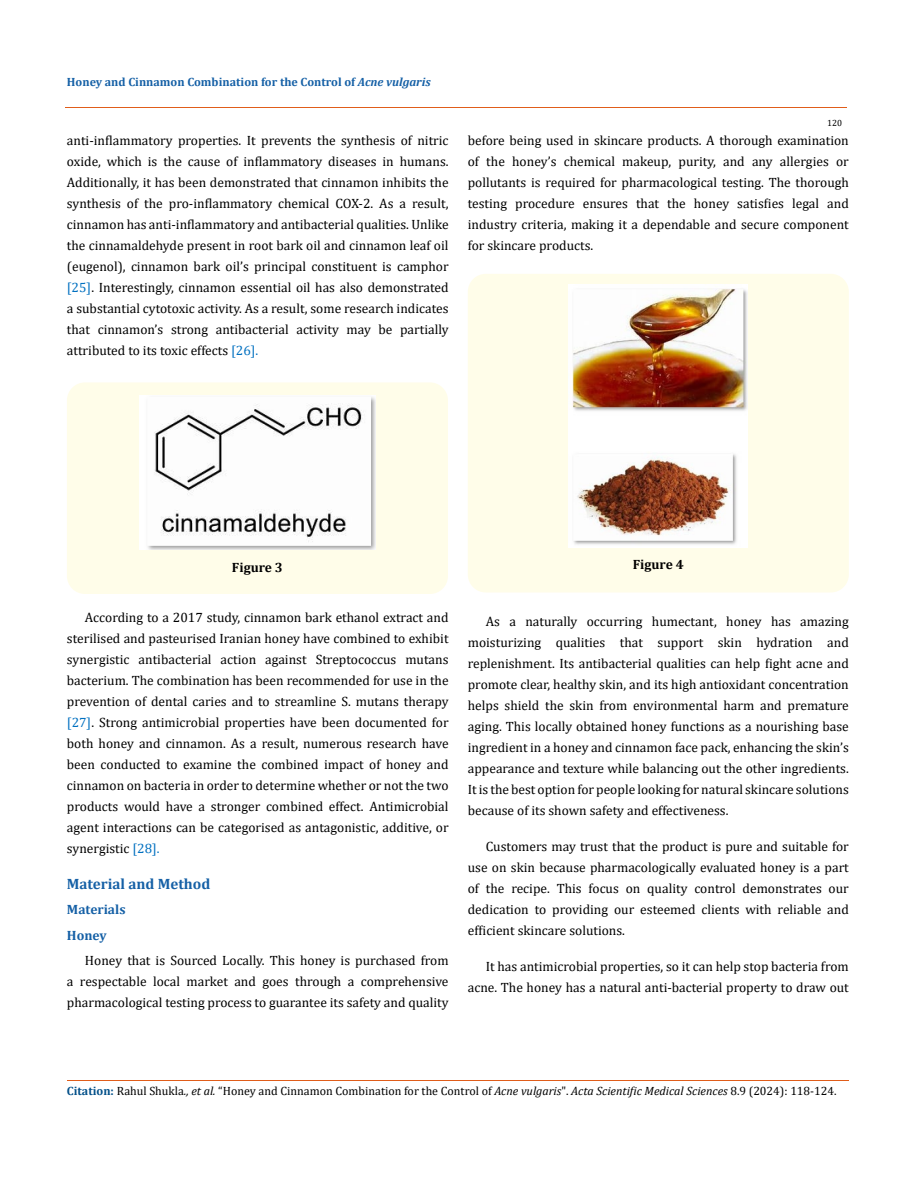
<style>
.page{position:relative;width:917px;height:1188px;background:#fff}
.page>*{position:absolute;margin:0;border:0;box-sizing:border-box;transform-origin:0 0}
.t1{font:700 15px "Cambria";color:#1560a6}
.t2{font:13.5px/21px "Cambria";color:#000;text-align:justify}
.t3{font:700 13.5px "Cambria";color:#000}
.t4{font:700 13.5px/25.5px "Cambria";color:#1560a6}
.t5{font:12px "Cambria";color:#000}
.t6{font:700 12px "Cambria";color:#1560a6}
.t7{font:9px "Cambria";color:#000}
.s1{font-style:italic}
.s2{color:#0070c0}
.s3{font-weight:700;color:#035089}
</style>
<div class="page">
<div style="left:67px;top:382px;width:381px;height:212px;background:#fffde9;border-radius:18px"></div>
<img style="left:139px;top:395px;width:236px;height:154px">
<div style="left:468px;top:274px;width:380px;height:319px;background:#fffde9;border-radius:18px"></div>
<img style="left:569px;top:285px;width:178px;height:263px">
<hr style="left:65px;top:108px;width:782px;height:1px;background:#e05d1a">
<hr style="left:67px;top:1080px;width:781px;height:1px;background:#e05d1a">
<p class="t6" style="left:67px;top:73px;width:365px">Honey and Cinnamon Combination for the Control of <span class="s1">Acne vulgaris</span></p>
<p class="t2" style="left:67px;top:130px;width:383px">anti-inflammatory properties. It prevents the synthesis of nitric oxide, which is the cause of inflammatory diseases in humans.<br>Additionally, it has been demonstrated that cinnamon inhibits the synthesis of the pro-inflammatory chemical COX-2. As a result, cinnamon has anti-inflammatory and antibacterial qualities. Unlike the cinnamaldehyde present in root bark oil and cinnamon leaf oil (eugenol), cinnamon bark oil’s principal constituent is camphor <span class="s2">[25]</span>. Interestingly, cinnamon essential oil has also demonstrated a substantial cytotoxic activity. As a result, some research indicates that cinnamon’s strong antibacterial activity may be partially attributed to its toxic effects <span class="s2">[26].</span></p>
<p class="t7" style="left:827px;top:118px;width:16px">120</p>
<p class="t2" style="left:468px;top:130px;width:382px">before being used in skincare products. A thorough examination of the honey’s chemical makeup, purity, and any allergies or pollutants is required for pharmacological testing. The thorough testing procedure ensures that the honey satisfies legal and industry criteria, making it a dependable and secure component for skincare products.</p>
<p class="t3" style="left:232px;top:558px;width:52px">Figure 3</p>
<p class="t2" style="left:67px;top:606px;width:383px;text-indent:18px">According to a 2017 study, cinnamon bark ethanol extract and sterilised and pasteurised Iranian honey have combined to exhibit synergistic antibacterial action against Streptococcus mutans bacterium. The combination has been recommended for use in the prevention of dental caries and to streamline S. mutans therapy <span class="s2">[27]</span>. Strong antimicrobial properties have been documented for both honey and cinnamon. As a result, numerous research have been conducted to examine the combined impact of honey and cinnamon on bacteria in order to determine whether or not the two products would have a stronger combined effect. Antimicrobial agent interactions can be categorised as antagonistic, additive, or synergistic <span class="s2">[28].</span></p>
<p class="t1" style="left:67px;top:873px;width:145px">Material and Method</p>
<p class="t4" style="left:67px;top:896px;width:60px">Materials<br>Honey</p>
<p class="t2" style="left:67px;top:950px;width:383px;text-indent:18px">Honey that is Sourced Locally. This honey is purchased from a respectable local market and goes through a comprehensive pharmacological testing process to guarantee its safety and quality</p>
<p class="t3" style="left:633px;top:555px;width:52px">Figure 4</p>
<p class="t2" style="left:468px;top:611px;width:382px;text-indent:18px">As a naturally occurring humectant, honey has amazing moisturizing qualities that support skin hydration and replenishment. Its antibacterial qualities can help fight acne and promote clear, healthy skin, and its high antioxidant concentration helps shield the skin from environmental harm and premature aging. This locally obtained honey functions as a nourishing base ingredient in a honey and cinnamon face pack, enhancing the skin’s appearance and texture while balancing out the other ingredients.<br>It is the best option for people looking for natural skincare solutions because of its shown safety and effectiveness.</p>
<p class="t2" style="left:468px;top:836px;width:382px;text-indent:18px">Customers may trust that the product is pure and suitable for use on skin because pharmacologically evaluated honey is a part of the recipe. This focus on quality control demonstrates our dedication to providing our esteemed clients with reliable and efficient skincare solutions.</p>
<p class="t2" style="left:468px;top:956px;width:382px;text-align:right">It has antimicrobial properties, so it can help stop bacteria from acne. The honey has a natural anti-bacterial property to draw out</p>
<p class="t5" style="left:67px;top:1084px;width:771px"><span class="s3">Citation:</span> Rahul Shukla<span class="s1">., et al.</span> “Honey and Cinnamon Combination for the Control of <span class="s1">Acne vulgaris</span>". <span class="s1">Acta Scientific Medical Sciences</span> 8.9 (2024): 118-124.</p>
</div>
